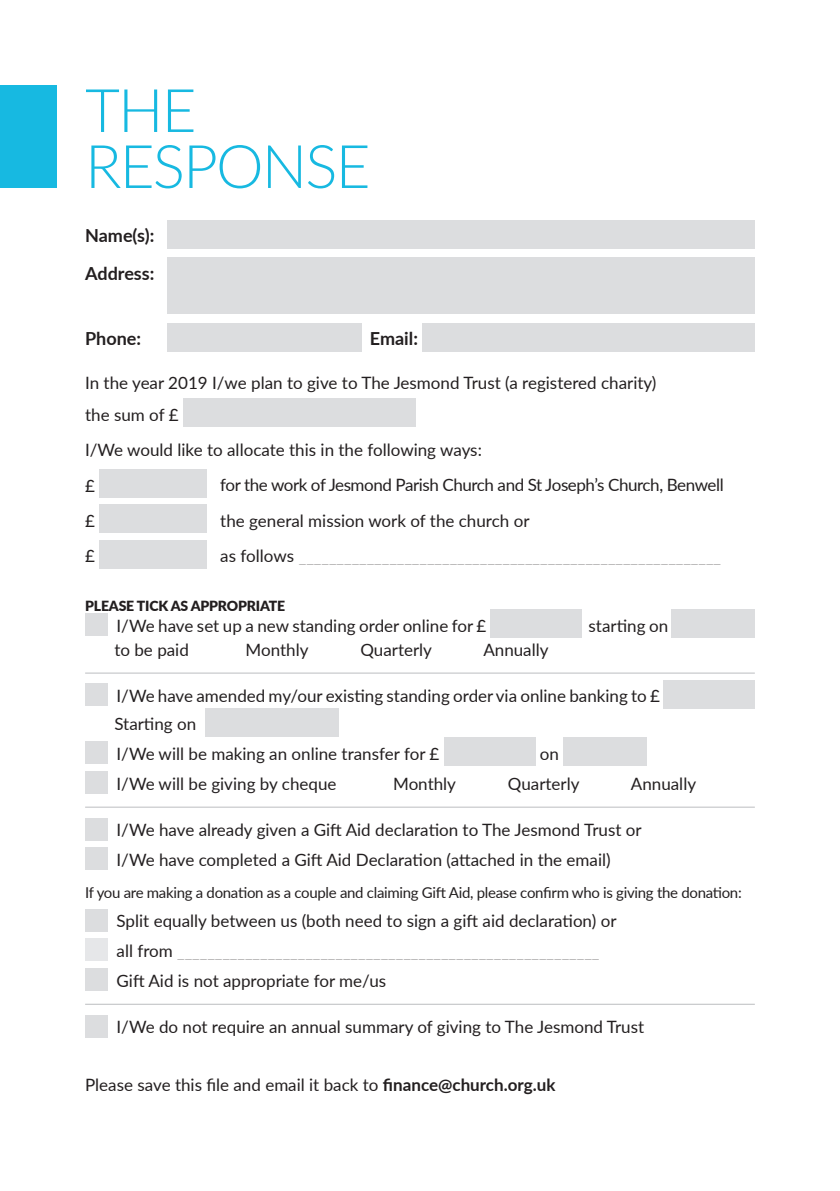
<style>
.page{position:relative;width:840px;height:1191px;background:#fff}
.page>*{position:absolute;margin:0;border:0;box-sizing:border-box;transform-origin:0 0}
.t1{font:300 60px/56px "Lato";letter-spacing:-.03em;color:#17b9e1}
.t2{font:700 18px/37.4px "Lato";color:#231f20}
.t3{font:17px/32px "Lato";color:#231f20}
.t4{font:100 17px "Lato";color:#231f20}
.t5{font:17px "Lato";letter-spacing:-.025em;color:#231f20}
.t6{font:15px "Lato";letter-spacing:-.02em;color:#231f20}
.t7{font:900 14px "Lato";letter-spacing:-.01em;color:#231f20}
.s1{font-weight:400}
.s2{font-weight:700}
</style>
<div class="page">
<svg style="left:0;top:187px;width:57px;height:1px"></svg>
<div style="left:0;top:85px;width:57px;height:102px;background:#17b9e1"></div>
<hr style="left:85px;top:672px;width:669px;height:1px;background:#bcbdc0">
<hr style="left:85px;top:806px;width:669px;height:1px;background:#bcbdc0">
<hr style="left:85px;top:1003px;width:669px;height:1px;background:#bcbdc0">
<div style="left:167px;top:220px;width:587px;height:28px;background:#dcdddf"></div>
<div style="left:167px;top:257px;width:587px;height:57px;background:#dcdddf"></div>
<div style="left:167px;top:323px;width:195px;height:28px;background:#dcdddf"></div>
<div style="left:421px;top:323px;width:333px;height:28px;background:#dcdddf"></div>
<div style="left:183px;top:398px;width:232px;height:29px;background:#dcdddf"></div>
<div style="left:99px;top:469px;width:108px;height:28px;background:#dcdddf"></div>
<div style="left:99px;top:504px;width:108px;height:29px;background:#dcdddf"></div>
<div style="left:99px;top:540px;width:108px;height:28px;background:#dcdddf"></div>
<div style="left:85px;top:613px;width:23px;height:22px;background:#dcdddf"></div>
<div style="left:489px;top:609px;width:92px;height:28px;background:#dcdddf"></div>
<div style="left:671px;top:609px;width:83px;height:28px;background:#dcdddf"></div>
<div style="left:85px;top:683px;width:23px;height:23px;background:#dcdddf"></div>
<div style="left:662px;top:680px;width:92px;height:28px;background:#dcdddf"></div>
<div style="left:205px;top:708px;width:133px;height:28px;background:#dcdddf"></div>
<div style="left:85px;top:741px;width:23px;height:23px;background:#dcdddf"></div>
<div style="left:443px;top:737px;width:92px;height:29px;background:#dcdddf"></div>
<div style="left:563px;top:737px;width:83px;height:29px;background:#dcdddf"></div>
<div style="left:85px;top:771px;width:23px;height:22px;background:#dcdddf"></div>
<div style="left:85px;top:817px;width:23px;height:23px;background:#dcdddf"></div>
<div style="left:85px;top:847px;width:23px;height:23px;background:#dcdddf"></div>
<div style="left:85px;top:908px;width:23px;height:23px;background:#dcdddf"></div>
<div style="left:85px;top:938px;width:23px;height:23px;background:#e6e7e9"></div>
<div style="left:85px;top:968px;width:23px;height:22px;background:#dcdddf"></div>
<div style="left:85px;top:1014px;width:23px;height:23px;background:#dcdddf"></div>
<h1 class="t1" style="left:85px;top:80px;width:287px">THE<br>RESPONSE</h1>
<p class="t2" style="left:85px;top:216px;width:71px">Name(s):<br>Address:</p>
<p class="t2" style="left:85px;top:319px;width:57px">Phone:</p>
<p class="t2" style="left:369px;top:319px;width:50px">Email:</p>
<p class="t3" style="left:85px;top:366px;width:572px">In the year 2019 I/we plan to give to The Jesmond Trust (a registered charity) the sum of £</p>
<p class="t3" style="left:85px;top:431px;width:398px;line-height:35.4px">I/We would like to allocate this in the following ways: £</p>
<p class="t5" style="left:220px;top:473px;width:504px">for the work of Jesmond Parish Church and St Joseph’s Church, Benwell</p>
<p class="t3" style="left:85px;top:504px;width:11px">£</p>
<p class="t3" style="left:220px;top:504px;width:310px">the general mission work of the church or</p>
<p class="t3" style="left:85px;top:539px;width:11px">£</p>
<p class="t4" style="left:220px;top:544px;width:502px"><span class="s1">as follows</span> ________________________________________________________</p>
<p class="t7" style="left:85px;top:595px;width:201px">PLEASE TICK AS APPROPRIATE</p>
<p class="t3" style="left:116px;top:608px;width:371px">I/We have set up a new standing order online for £</p>
<p class="t3" style="left:588px;top:608px;width:81px">starting on</p>
<p class="t3" style="left:114px;top:632px;width:76px">to be paid</p>
<p class="t3" style="left:245px;top:632px;width:64px">Monthly</p>
<p class="t3" style="left:360px;top:632px;width:73px">Quarterly</p>
<p class="t3" style="left:483px;top:632px;width:67px">Annually</p>
<p class="t3" style="left:114px;top:681px;width:546px;line-height:28px">I/We have amended my/our existing standing order via online banking to £<br>Starting on</p>
<p class="t3" style="left:116px;top:737px;width:324px">I/We will be making an online transfer for £</p>
<p class="t3" style="left:539px;top:737px;width:21px">on</p>
<p class="t3" style="left:116px;top:766px;width:221px">I/We will be giving by cheque</p>
<p class="t3" style="left:393px;top:766px;width:64px">Monthly</p>
<p class="t3" style="left:507px;top:766px;width:73px">Quarterly</p>
<p class="t3" style="left:630px;top:766px;width:67px">Annually</p>
<p class="t3" style="left:116px;top:814px;width:526px;line-height:29.6px">I/We have already given a Gift Aid declaration to The Jesmond Trust or<br>I/We have completed a Gift Aid Declaration (attached in the email)</p>
<p class="t6" style="left:85px;top:881px;width:657px">If you are making a donation as a couple and claiming Gift Aid, please confirm who is giving the donation:</p>
<p class="t3" style="left:116px;top:904px;width:501px">Split equally between us (both need to sign a gift aid declaration) or</p>
<p class="t3" style="left:116px;top:963px;width:271px">Gift Aid is not appropriate for me/us</p>
<p class="t3" style="left:116px;top:1010px;width:529px">I/We do not require an annual summary of giving to The Jesmond Trust</p>
<p class="t3" style="left:85px;top:1068px;width:471px">Please save this file and email it back to <span class="s2">finance@church.org.uk</span></p>
</div>
